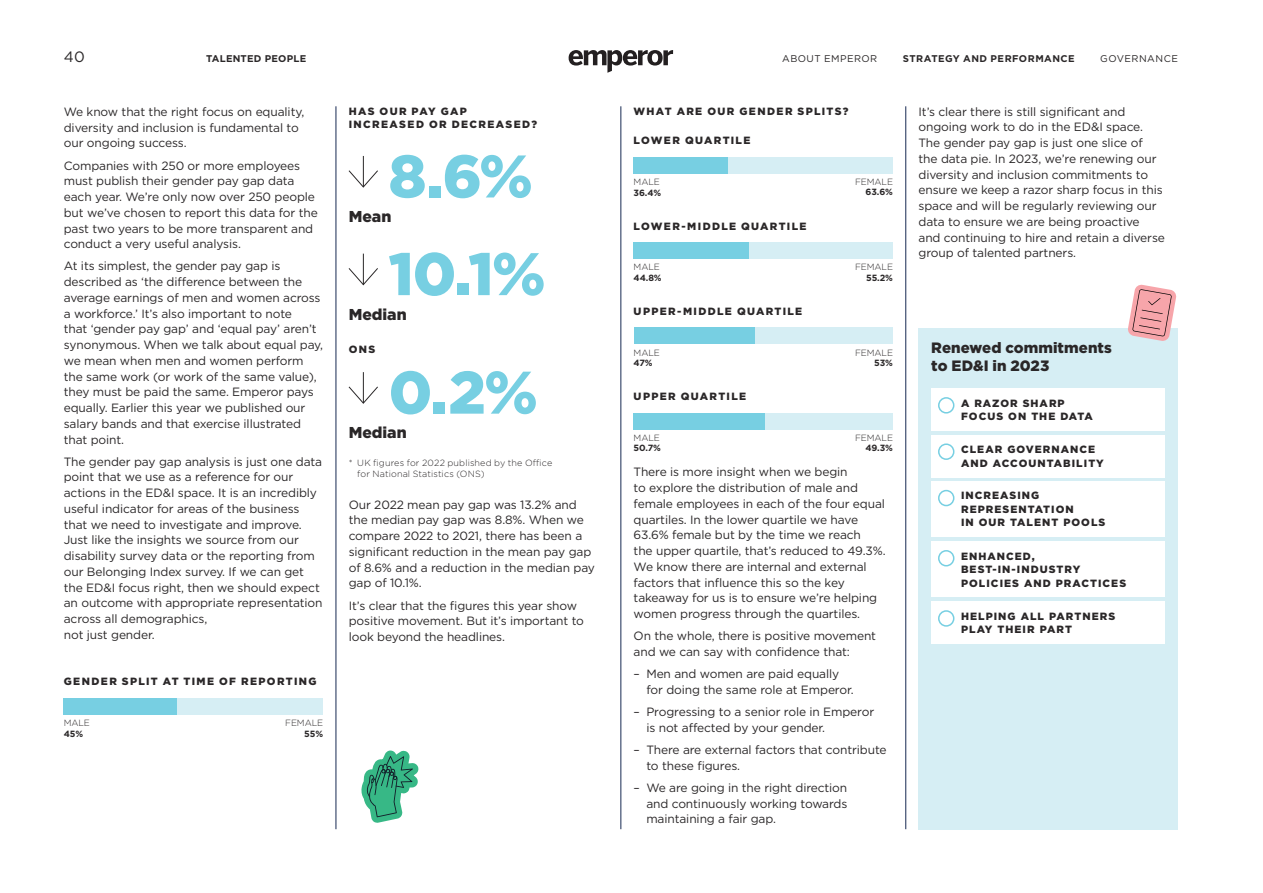
<style>
.page{position:relative;width:1263px;height:893px;background:#fff}
.page>*{position:absolute;margin:0;border:0;box-sizing:border-box;transform-origin:0 0}
.t1{font:900 60px "Gotham";color:#77cfe2}
.t2{font:900 15.75px "Gotham";color:#2a2728}
.t3{font:900 15px/18px "Gotham";letter-spacing:.005em;color:#2a2728}
.t4{font:15px "Gotham";color:#2a2728}
.t5{font:12px/15.8px "Gotham";letter-spacing:-.01em;color:#2a2728}
.t6{font:900 10.5px/13.5px "Gotham";letter-spacing:.1em;color:#2a2728}
.t7{font:900 10.5px/13.5px "Gotham";letter-spacing:.13em;color:#2a2728}
.t8{font:900 10.5px "Gotham";letter-spacing:.125em;color:#2a2728}
.t9{font:900 10.5px "Gotham";letter-spacing:.12em;color:#2a2728}
.t10{font:9.75px "Gotham";letter-spacing:.05em;color:#2a2728}
.t11{font:700 9.75px "Gotham";letter-spacing:.04em;color:#2a2728}
.t12{font:700 9.75px "Gotham";letter-spacing:.02em;color:#2a2728}
.t13{font:300 9px/10.8px "Gotham";color:#2a2728}
.t14{font:700 9px "Gotham";letter-spacing:-.01em;color:#2a2728}
</style>
<div class="page">
<div style="left:918px;top:328px;width:260px;height:501px;background:#d6eef4"></div>
<hr style="left:336px;top:106px;width:1px;height:723px;background:#172952">
<hr style="left:621px;top:106px;width:1px;height:723px;background:#172952">
<hr style="left:905px;top:106px;width:1px;height:723px;background:#172952">
<hr style="left:363px;top:156px;width:1px;height:31px;background:#2a2728">
<svg style="left:348px;top:170px;width:30px;height:18px"></svg>
<hr style="left:363px;top:372px;width:1px;height:31px;background:#2a2728">
<svg style="left:348px;top:386px;width:30px;height:18px"></svg>
<hr style="left:363px;top:254px;width:1px;height:30px;background:#2a2728">
<svg style="left:348px;top:267px;width:30px;height:19px"></svg>
<div style="left:634px;top:157px;width:94px;height:17px;background:#77cfe2"></div>
<div style="left:728px;top:157px;width:165px;height:17px;background:#d6eef4"></div>
<div style="left:634px;top:242px;width:116px;height:17px;background:#77cfe2"></div>
<div style="left:750px;top:242px;width:143px;height:17px;background:#d6eef4"></div>
<div style="left:634px;top:328px;width:121px;height:16px;background:#77cfe2"></div>
<div style="left:755px;top:328px;width:138px;height:16px;background:#d6eef4"></div>
<div style="left:634px;top:413px;width:131px;height:16px;background:#77cfe2"></div>
<div style="left:765px;top:413px;width:128px;height:16px;background:#d6eef4"></div>
<div style="left:64px;top:698px;width:114px;height:17px;background:#77cfe2"></div>
<div style="left:178px;top:698px;width:145px;height:17px;background:#d6eef4"></div>
<svg style="left:361px;top:750px;width:58px;height:73px"></svg>
<div style="left:931px;top:389px;width:234px;height:42px;background:#fff"></div>
<div style="left:931px;top:435px;width:234px;height:42px;background:#fff"></div>
<div style="left:931px;top:481px;width:234px;height:56px;background:#fff"></div>
<div style="left:931px;top:542px;width:234px;height:55px;background:#fff"></div>
<div style="left:931px;top:601px;width:234px;height:43px;background:#fff"></div>
<svg style="left:1128px;top:284px;width:49px;height:57px"></svg>
<div style="left:938px;top:397px;width:16px;height:17px;border:2px solid #77cfe2;border-radius:50%"></div>
<div style="left:938px;top:443px;width:16px;height:17px;border:2px solid #77cfe2;border-radius:50%"></div>
<div style="left:938px;top:490px;width:16px;height:16px;border:2px solid #77cfe2;border-radius:50%"></div>
<div style="left:938px;top:550px;width:16px;height:16px;border:2px solid #77cfe2;border-radius:50%"></div>
<div style="left:938px;top:610px;width:16px;height:17px;border:2px solid #77cfe2;border-radius:50%"></div>
<svg style="left:569px;top:50px;width:104px;height:23px"></svg>
<p class="t4" style="left:64px;top:47px;width:23px">40</p>
<p class="t10" style="left:782px;top:52px;width:97px">ABOUT EMPEROR</p>
<p class="t11" style="left:903px;top:52px;width:173px">STRATEGY AND PERFORMANCE</p>
<p class="t10" style="left:1100px;top:52px;width:79px">GOVERNANCE</p>
<p class="t12" style="left:206px;top:52px;width:101px">TALENTED PEOPLE</p>
<p class="t5" style="left:64px;top:104px;width:242px">We know that the right focus on equality, diversity and inclusion is fundamental to our ongoing success.</p>
<p class="t5" style="left:64px;top:157px;width:255px">Companies with 250 or more employees must publish their gender pay gap data each year. We’re only now over 250 people but we’ve chosen to report this data for the past two years to be more transparent and conduct a very useful analysis.</p>
<p class="t5" style="left:64px;top:258px;width:261px">At its simplest, the gender pay gap is described as ‘the difference between the average earnings of men and women across a workforce.’ It’s also important to note<br>that ‘gender pay gap’ and ‘equal pay’ aren’t synonymous. When we talk about equal pay, we mean when men and women perform the same work (or work of the same value), they must be paid the same. Emperor pays equally. Earlier this year we published our salary bands and that exercise illustrated that point.</p>
<p class="t5" style="left:64px;top:453px;width:260px">The gender pay gap analysis is just one data point that we use as a reference for our actions in the ED&amp;I space. It is an incredibly useful indicator for areas of the business that we need to investigate and improve.<br>Just like the insights we source from our disability survey data or the reporting from our Belonging Index survey. If we can get the ED&amp;I focus right, then we should expect an outcome with appropriate representation across all demographics,<br>not just gender.</p>
<p class="t7" style="left:64px;top:675px;width:254px">GENDER SPLIT AT TIME OF REPORTING</p>
<p class="t13" style="left:64px;top:717px;width:28px">MALE</p>
<p class="t14" style="left:64px;top:727px;width:21px">45%</p>
<p class="t13" style="left:285px;top:717px;width:39px">FEMALE</p>
<p class="t14" style="left:304px;top:727px;width:20px">55%</p>
<p class="t7" style="left:349px;top:104px;width:190px">HAS OUR PAY GAP<br>INCREASED OR DECREASED?</p>
<h1 class="t1" style="left:389px;top:135px;width:146px">8.6%</h1>
<h2 class="t2" style="left:349px;top:205px;width:44px">Mean</h2>
<h1 class="t1" style="left:389px;top:233px;width:159px">10.1%</h1>
<h2 class="t2" style="left:349px;top:303px;width:60px">Median</h2>
<p class="t6" style="left:349px;top:342px;width:28px">ONS</p>
<h1 class="t1" style="left:389px;top:351px;width:151px">0.2%</h1>
<h2 class="t2" style="left:349px;top:422px;width:60px">Median</h2>
<p class="t13" style="left:357px;top:457px;width:197px;text-indent:-9px">* UK figures for 2022 published by the Office for National Statistics (ONS)</p>
<p class="t5" style="left:349px;top:496px;width:248px">Our 2022 mean pay gap was 13.2% and the median pay gap was 8.8%. When we compare 2022 to 2021, there has been a significant reduction in the mean pay gap of 8.6% and a reduction in the median pay gap of 10.1%.</p>
<p class="t5" style="left:349px;top:597px;width:237px">It’s clear that the figures this year show positive movement. But it’s important to look beyond the headlines.</p>
<p class="t7" style="left:634px;top:104px;width:216px">WHAT ARE OUR GENDER SPLITS?</p>
<p class="t9" style="left:634px;top:133px;width:118px">LOWER QUARTILE</p>
<p class="t13" style="left:634px;top:176px;width:28px">MALE</p>
<p class="t14" style="left:634px;top:187px;width:29px">36.4%</p>
<p class="t13" style="left:855px;top:176px;width:39px">FEMALE</p>
<p class="t14" style="left:866px;top:186px;width:29px">63.6%</p>
<p class="t8" style="left:634px;top:219px;width:174px">LOWER-MIDDLE QUARTILE</p>
<p class="t13" style="left:634px;top:262px;width:28px">MALE</p>
<p class="t14" style="left:634px;top:272px;width:30px">44.8%</p>
<p class="t8" style="left:634px;top:304px;width:170px">UPPER-MIDDLE QUARTILE</p>
<p class="t13" style="left:634px;top:347px;width:28px">MALE</p>
<p class="t14" style="left:634px;top:357px;width:21px">47%</p>
<p class="t8" style="left:634px;top:389px;width:114px">UPPER QUARTILE</p>
<p class="t13" style="left:634px;top:432px;width:28px">MALE</p>
<p class="t14" style="left:634px;top:442px;width:29px">50.7%</p>
<p class="t13" style="left:855px;top:262px;width:39px">FEMALE</p>
<p class="t14" style="left:866px;top:272px;width:28px">55.2%</p>
<p class="t13" style="left:855px;top:347px;width:39px">FEMALE</p>
<p class="t14" style="left:874px;top:357px;width:20px">53%</p>
<p class="t13" style="left:855px;top:432px;width:39px">FEMALE</p>
<p class="t14" style="left:865px;top:442px;width:29px">49.3%</p>
<p class="t5" style="left:634px;top:464px;width:253px">There is more insight when we begin<br>to explore the distribution of male and female employees in each of the four equal quartiles. In the lower quartile we have 63.6% female but by the time we reach<br>the upper quartile, that’s reduced to 49.3%.<br>We know there are internal and external factors that influence this so the key takeaway for us is to ensure we’re helping women progress through the quartiles.</p>
<p class="t5" style="left:634px;top:628px;width:244px">On the whole, there is positive movement and we can say with confidence that:</p>
<p class="t5" style="left:646px;top:666px;width:209px;text-indent:-13px">– Men and women are paid equally for doing the same role at Emperor.</p>
<p class="t5" style="left:646px;top:704px;width:229px;text-indent:-13px">– Progressing to a senior role in Emperor is not affected by your gender.</p>
<p class="t5" style="left:646px;top:741px;width:242px;text-indent:-13px">– There are external factors that contribute to these figures.</p>
<p class="t5" style="left:646px;top:779px;width:203px;text-align:justify;text-indent:-13px">– We are going in the right direction and continuously working towards maintaining a fair gap.</p>
<p class="t5" style="left:918px;top:103px;width:248px">It’s clear there is still significant and ongoing work to do in the ED&amp;I space.<br>The gender pay gap is just one slice of<br>the data pie. In 2023, we’re renewing our diversity and inclusion commitments to ensure we keep a razor sharp focus in this space and will be regularly reviewing our data to ensure we are being proactive<br>and continuing to hire and retain a diverse group of talented partners.</p>
<p class="t3" style="left:931px;top:338px;width:182px">Renewed commitments to ED&amp;I in 2023</p>
<p class="t6" style="left:961px;top:396px;width:133px">A RAZOR SHARP<br>FOCUS ON THE DATA</p>
<p class="t6" style="left:961px;top:442px;width:144px">CLEAR GOVERNANCE<br>AND ACCOUNTABILITY</p>
<p class="t6" style="left:961px;top:489px;width:146px">INCREASING<br>REPRESENTATION<br>IN OUR TALENT POOLS</p>
<p class="t6" style="left:961px;top:549px;width:167px">ENHANCED,<br>BEST-IN-INDUSTRY<br>POLICIES AND PRACTICES</p>
<p class="t6" style="left:961px;top:609px;width:156px">HELPING ALL PARTNERS<br>PLAY THEIR PART</p>
</div>
